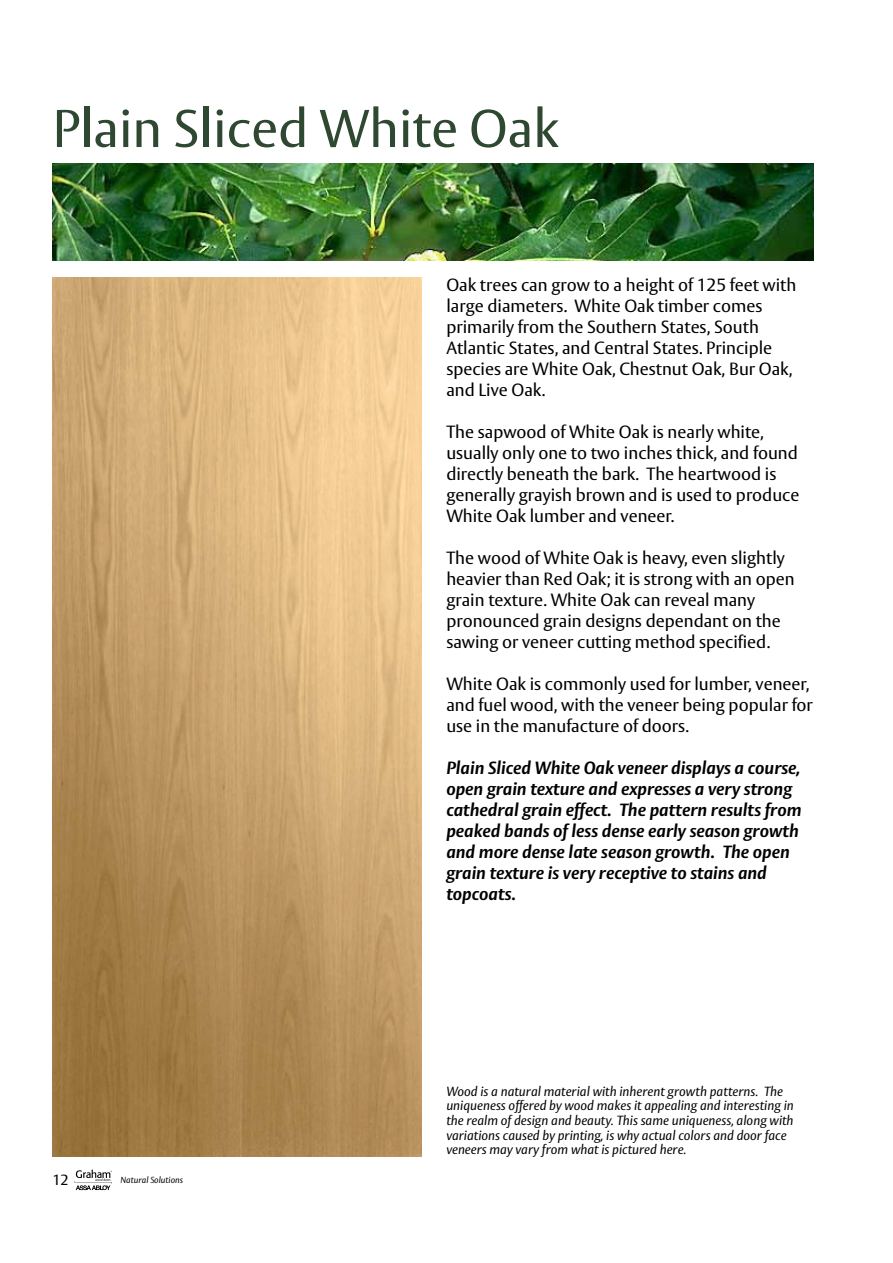
<style>
.page{position:relative;width:893px;height:1263px;background:#fff}
.page>*{position:absolute;margin:0;border:0;box-sizing:border-box;transform-origin:0 0}
.t1{font:52.5px "ASSA Vesta";color:#2f4831}
.t2{font:17.55px/21px "ASSA Vesta";color:#000}
.t3{font:italic 700 17.55px/21px "ASSA Vesta";color:#000}
.t4{font:14.55px "ASSA Vesta";color:#000}
.t5{font:italic 13.2px/14.5px "ASSA Vesta";color:#000}
.t6{font:italic 8.7px "ASSA Vesta";color:#000}
</style>
<div class="page">
<img style="left:53px;top:277px;width:368px;height:879px">
<img style="left:53px;top:164px;width:761px;height:96px">
<svg style="left:74px;top:1170px;width:38px;height:20px"></svg>
<h1 class="t1" style="left:53px;top:105px;width:507px">Plain Sliced White Oak</h1>
<p class="t2" style="left:446px;top:275px;width:352px">Oak trees can grow to a height of 125 feet with large diameters. White Oak timber comes primarily from the Southern States, South Atlantic States, and Central States. Principle species are White Oak, Chestnut Oak, Bur Oak, and Live Oak.</p>
<p class="t2" style="left:446px;top:422px;width:355px">The sapwood of White Oak is nearly white, usually only one to two inches thick, and found directly beneath the bark. The heartwood is generally grayish brown and is used to produce White Oak lumber and veneer.</p>
<p class="t2" style="left:446px;top:548px;width:350px">The wood of White Oak is heavy, even slightly heavier than Red Oak; it is strong with an open grain texture. White Oak can reveal many pronounced grain designs dependant on the sawing or veneer cutting method specified.</p>
<p class="t2" style="left:446px;top:674px;width:368px">White Oak is commonly used for lumber, veneer, and fuel wood, with the veneer being popular for use in the manufacture of doors.</p>
<p class="t3" style="left:446px;top:758px;width:357px">Plain Sliced White Oak veneer displays a course, open grain texture and expresses a very strong cathedral grain effect. The pattern results from peaked bands of less dense early season growth and more dense late season growth. The open grain texture is very receptive to stains and topcoats.</p>
<p class="t4" style="left:53px;top:1174px;width:18px">12</p>
<p class="t6" style="left:121px;top:1176px;width:64px">Natural Solutions</p>
<p class="t5" style="left:446px;top:1085px;width:349px">Wood is a natural material with inherent growth patterns. The uniqueness offered by wood makes it appealing and interesting in the realm of design and beauty. This same uniqueness, along with variations caused by printing, is why actual colors and door face veneers may vary from what is pictured here.</p>
</div>
